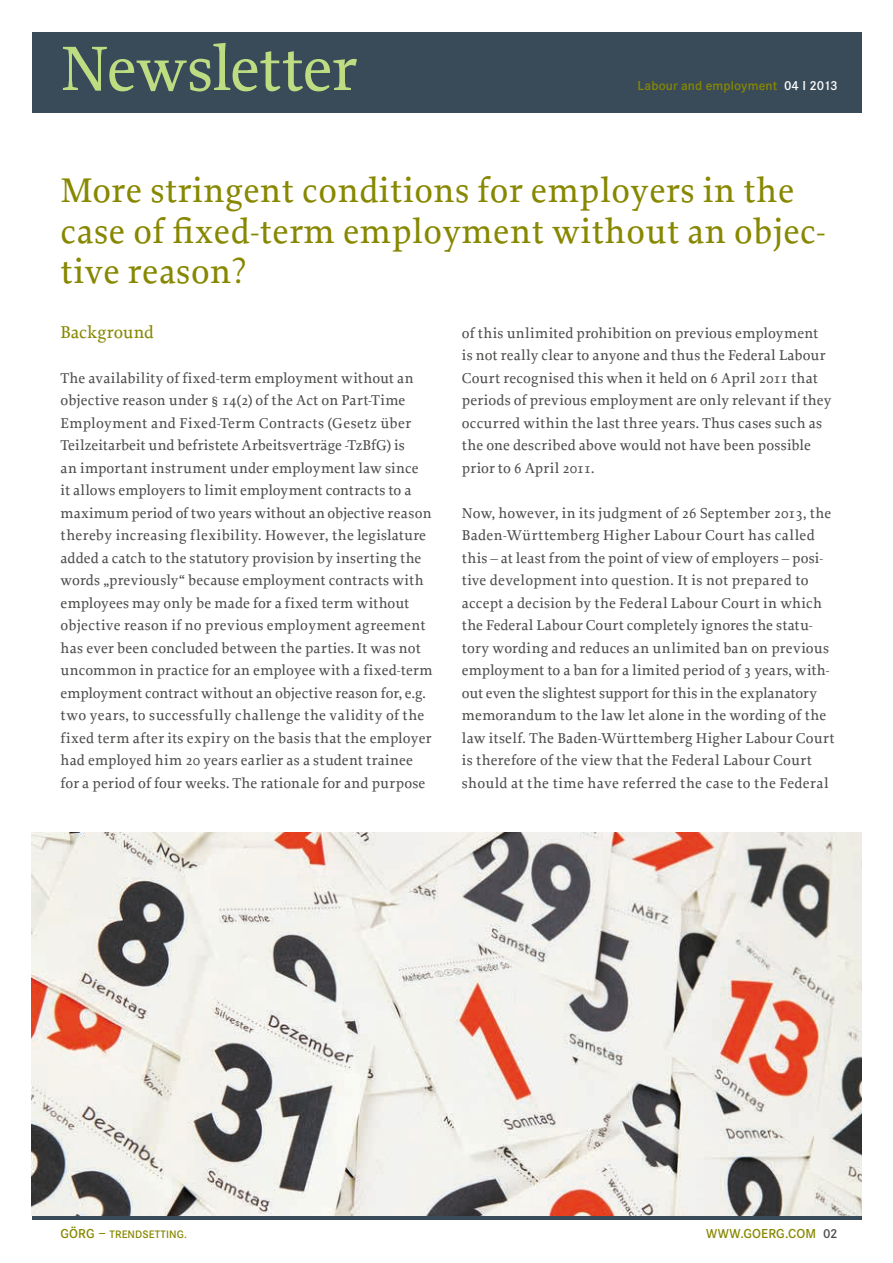
<style>
.page{position:relative;width:893px;height:1263px;background:#fff}
.page>*{position:absolute;margin:0;border:0;box-sizing:border-box;transform-origin:0 0}
.t1{font:500 66px "Proforma";letter-spacing:-.015em;color:#bedc82}
.t2{font:500 36px/40.5px "Proforma";letter-spacing:.015em;color:#878700}
.t3{font:500 18px "Proforma";color:#878700}
.t4{font:500 15px/22.5px "Proforma";letter-spacing:.015em;color:#4d4d4c}
.t5{font:600 13.5px "Corporate S";letter-spacing:.01em;color:#878700}
.t6{font:600 11.25px "Corporate S";letter-spacing:.01em;color:#878700}
.s1{color:#fff}
.s2{font-size:13.5px}
.s3{color:#4d4d4c}
</style>
<div class="page">
<div style="left:32px;top:32px;width:829px;height:80px;background:#394b58"></div>
<div style="left:32px;top:1215px;width:829px;height:5px;background:#394b58"></div>
<img style="left:32px;top:832px;width:829px;height:383px">
<h1 class="t1" style="left:61px;top:28px;width:298px">Newsletter</h1>
<p class="t5" style="left:638px;top:78px;width:202px">Labour and employment <span class="s1">04 I 2013</span></p>
<h2 class="t2" style="left:61px;top:170px;width:766px">More stringent conditions for employers in the case of fixed-term employment without an objec&shy;tive reason?</h2>
<p class="t3" style="left:61px;top:321px;width:95px">Background</p>
<p class="t4" style="left:61px;top:366px;width:374px">The availability of fixed-term employment without an objective reason under § 14(2) of the Act on Part-Time Employment and Fixed-Term Contracts (Gesetz über Teilzeitarbeit und befristete Arbeitsverträge -TzBfG) is<br>an important instrument under employment law since<br>it allows employers to limit employment contracts to a maximum period of two years without an objective reason thereby increasing flexibility. However, the legislature added a catch to the statutory provision by inserting the words „previously“ because employment contracts with employees may only be made for a fixed term without objective reason if no previous employment agreement has ever been concluded between the parties. It was not uncommon in practice for an employee with a fixed-term employment contract without an objective reason for, e.g. two years, to successfully challenge the validity of the fixed term after its expiry on the basis that the employer had employed him 20 years earlier as a student trainee for a period of four weeks. The rationale for and purpose</p>
<p class="t4" style="left:462px;top:321px;width:371px">of this unlimited prohibition on previous employment is not really clear to anyone and thus the Federal Labour Court recognised this when it held on 6 April 2011 that periods of previous employment are only relevant if they occurred within the last three years. Thus cases such as the one described above would not have been possible prior to 6 April 2011.</p>
<p class="t4" style="left:462px;top:501px;width:374px">Now, however, in its judgment of 26 September 2013, the Baden-Württemberg Higher Labour Court has called this – at least from the point of view of employers – posi&shy;tive development into question. It is not prepared to accept a decision by the Federal Labour Court in which the Federal Labour Court completely ignores the statu&shy;tory wording and reduces an unlimited ban on previous employment to a ban for a limited period of 3 years, with&shy;out even the slightest support for this in the explanatory memorandum to the law let alone in the wording of the law itself. The Baden-Württemberg Higher Labour Court is therefore of the view that the Federal Labour Court should at the time have referred the case to the Federal</p>
<p class="t6" style="left:61px;top:1227px;width:128px"><span class="s2">GÖRG –</span> TRENDSETTING.</p>
<p class="t5" style="left:706px;top:1225px;width:133px">WWW.GOERG.COM <span class="s3">02</span></p>
</div>
